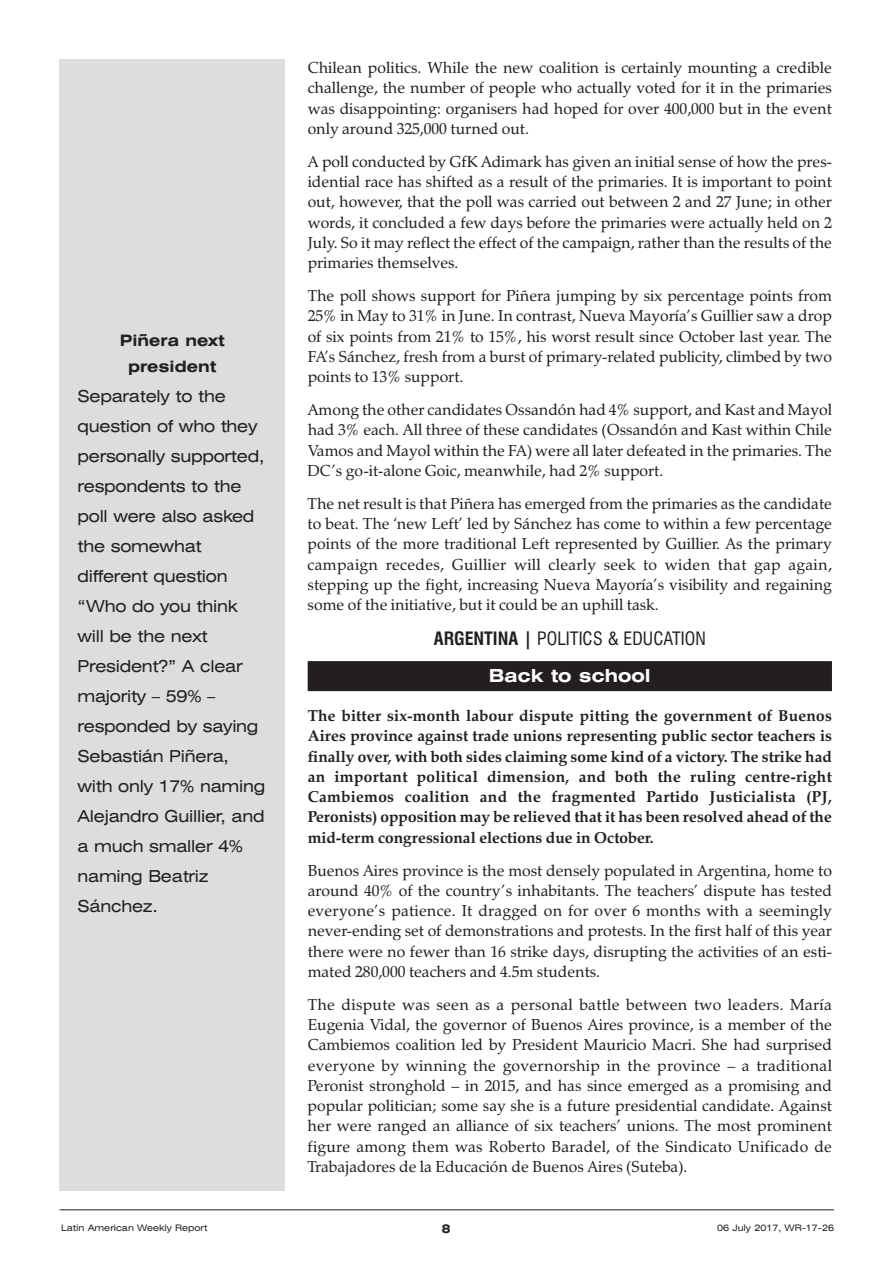
<style>
.page{position:relative;width:893px;height:1263px;background:#fff}
.page>*{position:absolute;margin:0;border:0;box-sizing:border-box;transform-origin:0 0}
.t1{font:condensed 18px/36.8px "Swiss 721 BT";color:#231f20;text-align:center}
.t2{font:expanded 16.5px/30px "Swiss 721 BT";letter-spacing:-.015em;color:#231f20}
.t3{font:15.75px/20.2px "Zapf Calligraphic 801 BT";color:#231f20;text-align:justify}
.t4{font:700 15.75px/20.2px "Zapf Calligraphic 801 BT";color:#231f20;text-align:justify}
.t5{font:700 expanded 15.75px/25.5px "Swiss 721 BT";color:#231f20;text-align:center}
.t6{font:700 expanded 12px "Swiss 721 BT";color:#231f20}
.t7{font:expanded 9px "Swiss 721 BT";color:#231f20}
.s1{font-weight:700}
.s2{font-weight:700;font-stretch:expanded;color:#fff}
</style>
<div class="page">
<div style="left:308px;top:661px;width:524px;height:30px;background:#231f20"></div>
<div style="left:60px;top:60px;width:225px;height:1131px;background:#dcdddf"></div>
<hr style="left:60px;top:1209px;width:774px;height:1px;background:#231f20">
<p class="t5" style="left:120px;top:328px;width:106px">Piñera next president</p>
<p class="t2" style="left:78px;top:381px;width:189px">Separately to the question of who they personally supported, respondents to the poll were also asked the somewhat different question “Who do you think will be the next<br>President?” A clear majority – 59% – responded by saying<br>Sebastián Piñera, with only 17% naming<br>Alejandro Guillier, and a much smaller 4% naming Beatriz<br>Sánchez.</p>
<p class="t7" style="left:61px;top:1223px;width:148px">Latin American Weekly Report</p>
<p class="t3" style="left:308px;top:57px;width:526px">Chilean politics. While the new coalition is certainly mounting a credible challenge, the number of people who actually voted for it in the primaries was disappointing: organisers had hoped for over 400,000 but in the event only around 325,000 turned out.</p>
<p class="t3" style="left:308px;top:151px;width:526px">A poll conducted by GfK Adimark has given an initial sense of how the pres&shy;idential race has shifted as a result of the primaries. It is important to point out, however, that the poll was carried out between 2 and 27 June; in other words, it concluded a few days before the primaries were actually held on 2<br>July. So it may reflect the effect of the campaign, rather than the results of the primaries themselves.</p>
<p class="t3" style="left:308px;top:285px;width:526px">The poll shows support for Piñera jumping by six percentage points from 25% in May to 31% in June. In contrast, Nueva Mayoría’s Guillier saw a drop of six points from 21% to 15%, his worst result since October last year. The FA’s Sánchez, fresh from a burst of primary-related publicity, climbed by two points to 13% support.</p>
<p class="t3" style="left:308px;top:399px;width:526px">Among the other candidates Ossandón had 4% support, and Kast and Mayol had 3% each. All three of these candidates (Ossandón and Kast within Chile Vamos and Mayol within the FA) were all later defeated in the primaries. The DC’s go-it-alone Goic, meanwhile, had 2% support.</p>
<p class="t3" style="left:308px;top:493px;width:526px">The net result is that Piñera has emerged from the primaries as the candidate to beat. The ‘new Left’ led by Sánchez has come to within a few percentage points of the more traditional Left represented by Guillier. As the primary campaign recedes, Guillier will clearly seek to widen that gap again, stepping up the fight, increasing Nueva Mayoría’s visibility and regaining some of the initiative, but it could be an uphill task.</p>
<p class="t1" style="left:434px;top:621px;width:273px"><span class="s1">ARGENTINA |</span> POLITICS &amp; EDUCATION<br><span class="s2">Back to school</span></p>
<p class="t4" style="left:308px;top:705px;width:526px">The bitter six-month labour dispute pitting the government of Buenos Aires province against trade unions representing public sector teachers is finally over, with both sides claiming some kind of a victory. The strike had an important political dimension, and both the ruling centre-right Cambiemos coalition and the fragmented Partido Justicialista (PJ, Peronists) opposition may be relieved that it has been resolved ahead of the mid-term congressional elections due in October.</p>
<p class="t3" style="left:308px;top:860px;width:526px">Buenos Aires province is the most densely populated in Argentina, home to around 40% of the country’s inhabitants. The teachers’ dispute has tested everyone’s patience. It dragged on for over 6 months with a seemingly never-ending set of demonstrations and protests. In the first half of this year there were no fewer than 16 strike days, disrupting the activities of an esti&shy;mated 280,000 teachers and 4.5m students.</p>
<p class="t3" style="left:308px;top:994px;width:526px">The dispute was seen as a personal battle between two leaders. María Eugenia Vidal, the governor of Buenos Aires province, is a member of the Cambiemos coalition led by President Mauricio Macri. She had surprised everyone by winning the governorship in the province – a traditional Peronist stronghold – in 2015, and has since emerged as a promising and popular politician; some say she is a future presidential candidate. Against her were ranged an alliance of six teachers’ unions. The most prominent figure among them was Roberto Baradel, of the Sindicato Unificado de Trabajadores de la Educación de Buenos Aires (Suteba).</p>
<p class="t6" style="left:442px;top:1221px;width:10px">8</p>
<p class="t7" style="left:717px;top:1223px;width:118px">06 July 2017, WR-17-26</p>
</div>
